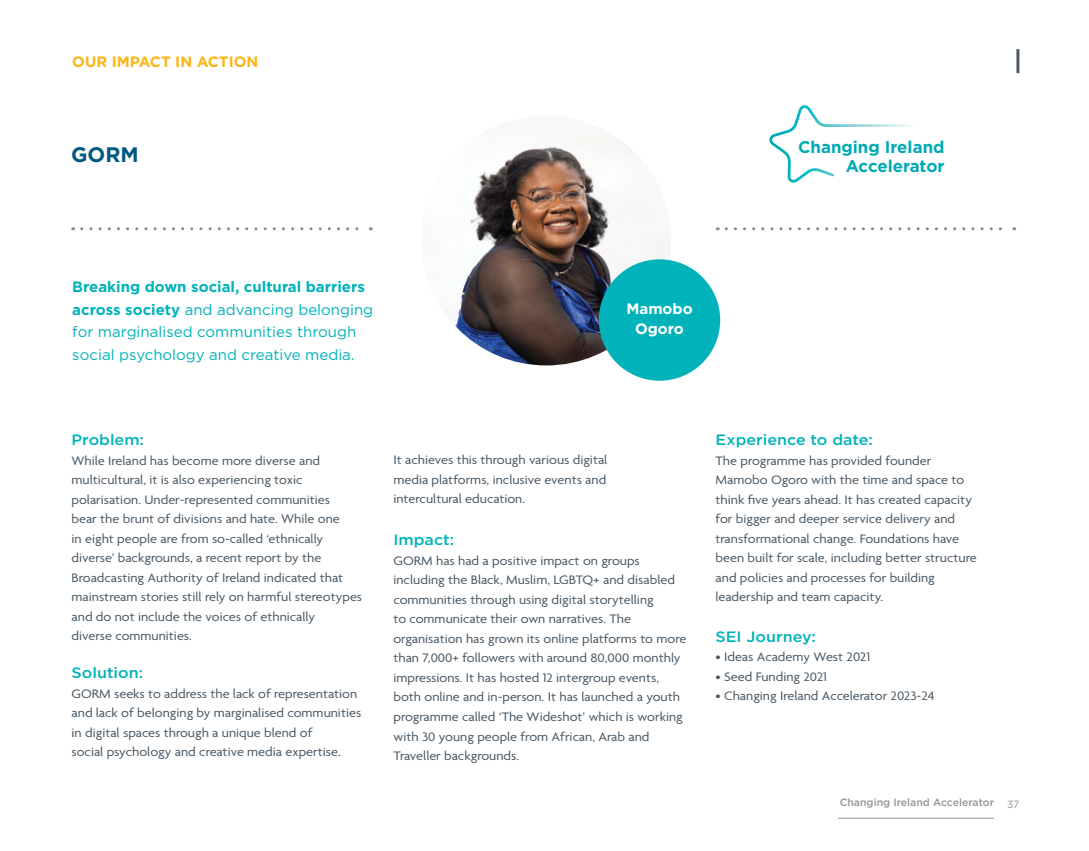
<style>
.page{position:relative;width:1089px;height:851px;background:#fff}
.page>*{position:absolute;margin:0;border:0;box-sizing:border-box;transform-origin:0 0}
.t1{font:700 21px "Gotham";color:#005981}
.t2{font:700 16.95px/19.2px "Gotham";color:#00abb4;text-align:right}
.t3{font:15px/22.5px "Gotham";color:#00b3ba}
.t4{font:500 15px "Gotham";color:#00b3ba;scale:1.07 1}
.t5{font:700 15px "Gotham";color:#fcb515}
.t6{font:700 15px/19.8px "Gotham";color:#fff;text-align:center}
.t7{font:13.35px/19.5px "Agenda";color:#485865;scale:1.07 1}
.t8{font:500 10.5px "Gotham";color:#939598}
.t9{font:10.5px "Gotham";color:#939598}
.s1{font-weight:700}
</style>
<div class="page">
<hr style="left:838px;top:817px;width:156px;height:1px;background:#939598">
<svg style="left:769px;top:105px;width:142px;height:78px"></svg>
<div style="left:421px;top:116px;width:250px;height:249px;background:#f7f8f9;border-radius:50%"></div>
<img style="left:455px;top:147px;width:213px;height:218px">
<div style="left:599px;top:259px;width:121px;height:121px;background:#00b3ba;border-radius:50%"></div>
<svg style="left:726px;top:227px;width:288px;height:3px"></svg>
<svg style="left:82px;top:227px;width:289px;height:3px"></svg>
<hr style="left:1016px;top:49px;width:3px;height:24px;background:#485865">
<p class="t5" style="left:72px;top:53px;width:187px">OUR IMPACT IN ACTION</p>
<h1 class="t1" style="left:71px;top:143px;width:69px">GORM</h1>
<p class="t2" style="left:798px;top:137px;width:148px">Changing Ireland<br>Accelerator</p>
<p class="t3" style="left:72px;top:275px;width:302px"><span class="s1">Breaking down social, cultural barriers across society</span> and advancing belonging for marginalised communities through social psychology and creative media.</p>
<p class="t6" style="left:626px;top:299px;width:68px">Mamobo<br>Ogoro</p>
<p class="t4" style="left:72px;top:431px;width:69px">Problem:</p>
<p class="t7" style="left:72px;top:451px;width:273px">While Ireland has become more diverse and multicultural, it is also experiencing toxic polarisation. Under-represented communities<br>bear the brunt of divisions and hate. While one<br>in eight people are from so-called ‘ethnically diverse’ backgrounds, a recent report by the Broadcasting Authority of Ireland indicated that mainstream stories still rely on harmful stereotypes and do not include the voices of ethnically<br>diverse communities.</p>
<p class="t4" style="left:72px;top:664px;width:68px">Solution:</p>
<p class="t7" style="left:72px;top:684px;width:272px">GORM seeks to address the lack of representation and lack of belonging by marginalised communities in digital spaces through a unique blend of<br>social psychology and creative media expertise.</p>
<p class="t7" style="left:393px;top:451px;width:201px;text-align:justify">It achieves this through various digital media platforms, inclusive events and intercultural education.</p>
<p class="t4" style="left:393px;top:531px;width:58px">Impact:</p>
<p class="t7" style="left:393px;top:551px;width:275px">GORM has had a positive impact on groups including the Black, Muslim, LGBTQ+ and disabled communities through using digital storytelling<br>to communicate their own narratives. The organisation has grown its online platforms to more than 7,000+ followers with around 80,000 monthly impressions. It has hosted 12 intergroup events, both online and in-person. It has launched a youth programme called ‘The Wideshot’ which is working with 30 young people from African, Arab and Traveller backgrounds.</p>
<p class="t4" style="left:715px;top:431px;width:149px">Experience to date:</p>
<p class="t7" style="left:715px;top:451px;width:246px">The programme has provided founder Mamobo Ogoro with the time and space to think five years ahead. It has created capacity for bigger and deeper service delivery and transformational change. Foundations have been built for scale, including better structure and policies and processes for building leadership and team capacity.</p>
<p class="t4" style="left:715px;top:628px;width:95px">SEI Journey:</p>
<p class="t7" style="left:715px;top:648px;width:146px">• Ideas Academy West 2021</p>
<p class="t7" style="left:715px;top:667px;width:106px">• Seed Funding 2021</p>
<p class="t7" style="left:715px;top:687px;width:206px">• Changing Ireland Accelerator 2023-24</p>
<p class="t8" style="left:839px;top:796px;width:156px">Changing Ireland Accelerator</p>
<p class="t9" style="left:1007px;top:797px;width:14px">37</p>
</div>
